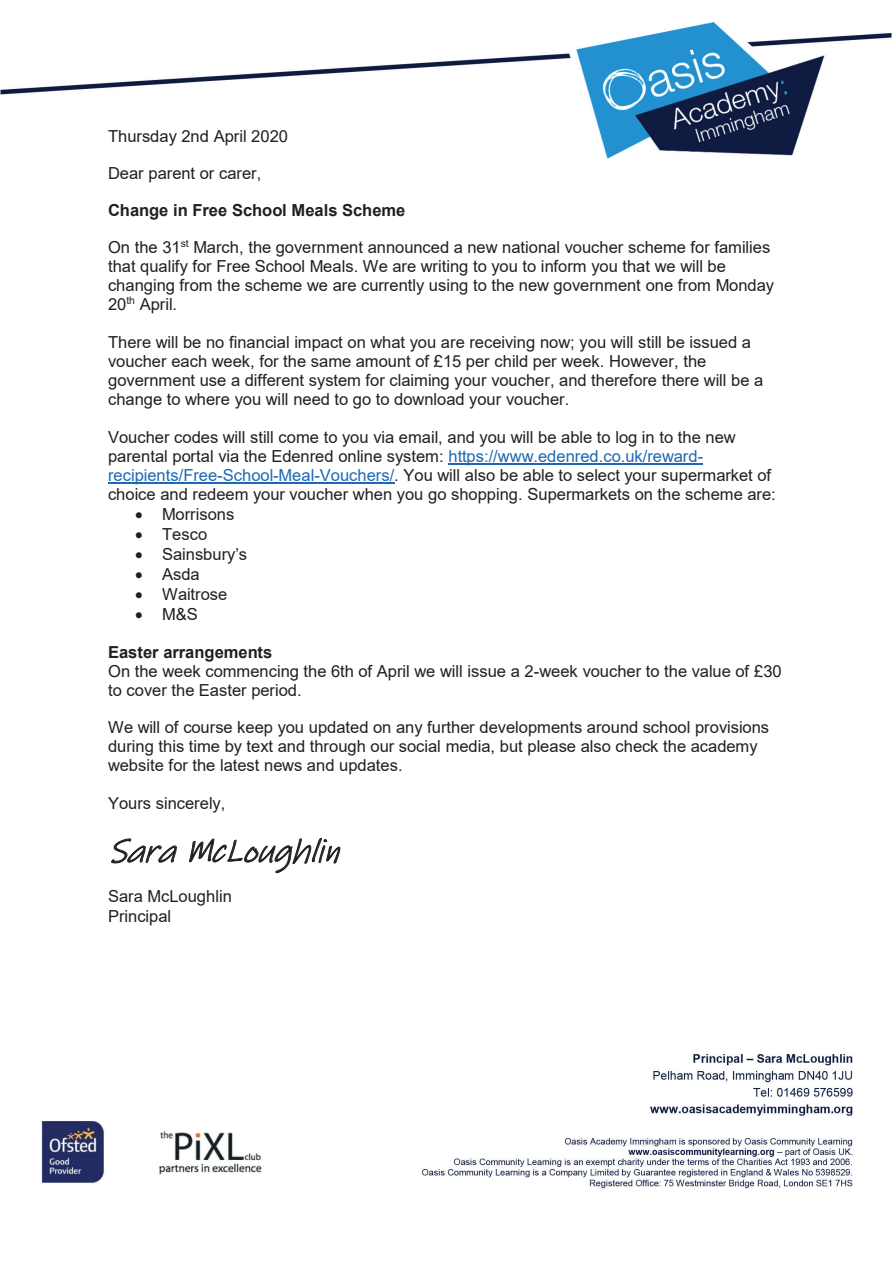
<style>
.page{position:relative;width:893px;height:1263px;background:#fff}
.page>*{position:absolute;margin:0;border:0;box-sizing:border-box;transform-origin:0 0}
.t1{font:italic 33px "Ink Free";color:#231f20}
.t2{font:16.5px/18.9px "Arial";color:#231f20}
.t3{font:700 16.5px "Arial";color:#231f20}
.s1{color:#1b69b4}
</style>
<div class="page">
<img style="left:0;top:22px;width:892px;height:1167px">
<hr style="left:448px;top:464px;width:255px;height:1px;background:#1b69b4">
<hr style="left:108px;top:483px;width:286px;height:1px;background:#1b69b4">
<p class="t2" style="left:108px;top:127px;width:181px">Thursday 2nd April 2020</p>
<p class="t2" style="left:108px;top:164px;width:155px">Dear parent or carer,</p>
<p class="t3" style="left:108px;top:199px;width:299px">Change in Free School Meals Scheme</p>
<p class="t2" style="left:108px;top:238px;width:668px">On the 31<sup>st</sup> March, the government announced a new national voucher scheme for families that qualify for Free School Meals. We are writing to you to inform you that we will be changing from the scheme we are currently using to the new government one from Monday 20<sup>th</sup> April.</p>
<p class="t2" style="left:108px;top:333px;width:657px">There will be no financial impact on what you are receiving now; you will still be issued a voucher each week, for the same amount of £15 per child per week. However, the government use a different system for claiming your voucher, and therefore there will be a change to where you will need to go to download your voucher.</p>
<p class="t2" style="left:108px;top:427px;width:669px">Voucher codes will still come to you via email, and you will be able to log in to the new parental portal via the Edenred online system: <span class="s1">https://www.edenred.co.uk/reward&shy;recipients/Free-School-Meal-Vouchers/</span>. You will also be able to select your supermarket of choice and redeem your voucher when you go shopping. Supermarkets on the scheme are:</p>
<p class="t2" style="left:135px;top:505px;width:101px">• Morrisons</p>
<p class="t2" style="left:135px;top:525px;width:74px">• Tesco</p>
<p class="t2" style="left:135px;top:545px;width:114px">• Sainsbury’s</p>
<p class="t2" style="left:135px;top:565px;width:66px">• Asda</p>
<p class="t2" style="left:135px;top:585px;width:94px">• Waitrose</p>
<p class="t2" style="left:135px;top:605px;width:64px">• M&amp;S</p>
<p class="t3" style="left:108px;top:641px;width:166px">Easter arrangements</p>
<p class="t2" style="left:108px;top:662px;width:675px">On the week commencing the 6th of April we will issue a 2-week voucher to the value of £30 to cover the Easter period.</p>
<p class="t2" style="left:108px;top:718px;width:663px">We will of course keep you updated on any further developments around school provisions during this time by text and through our social media, but please also check the academy website for the latest news and updates.</p>
<p class="t2" style="left:108px;top:794px;width:119px">Yours sincerely,</p>
<h1 class="t1" style="left:108px;top:832px;width:245px">SaraMcLoughlin</h1>
<p class="t2" style="left:108px;top:886px;width:125px;line-height:19.8px">Sara McLoughlin<br>Principal</p>
</div>
